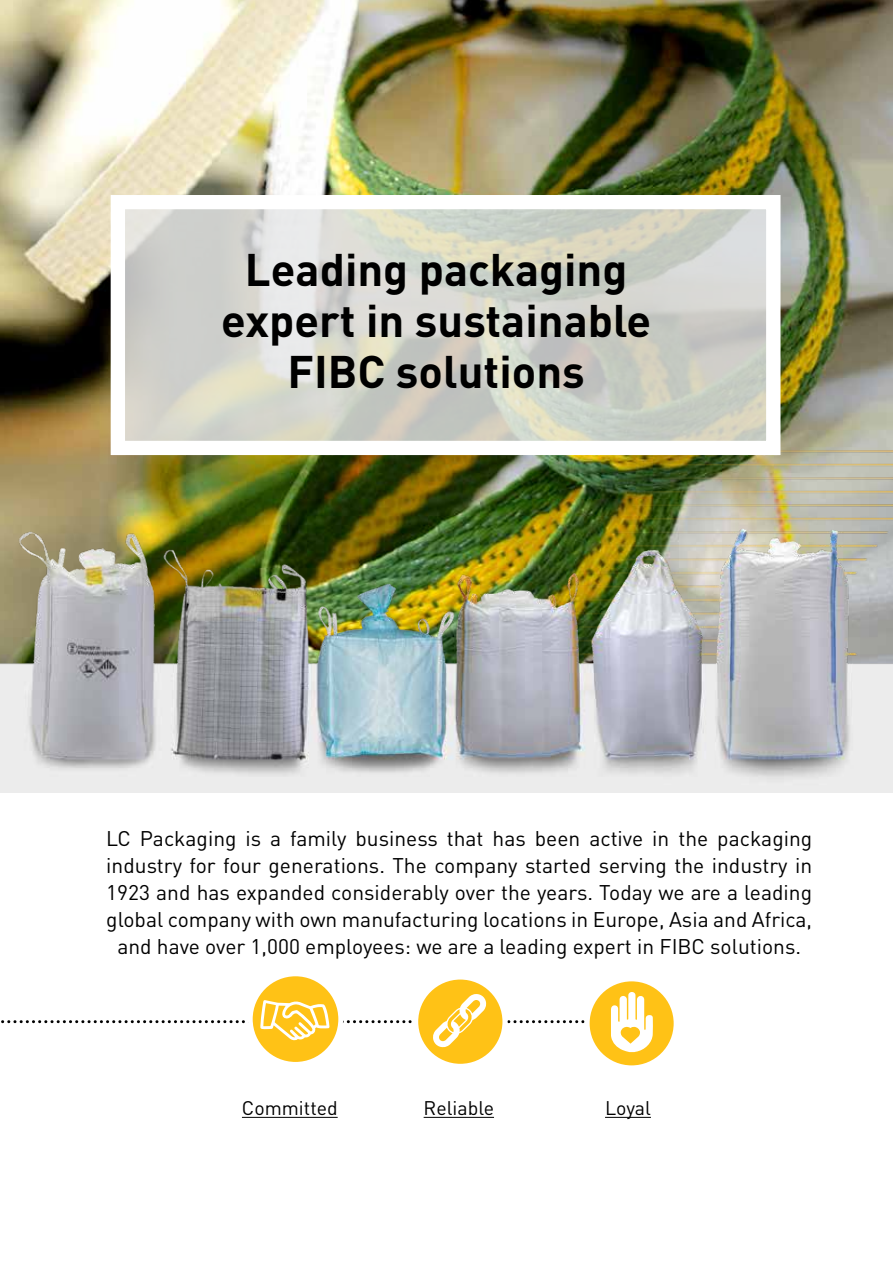
<style>
.page{position:relative;width:893px;height:1263px;background:#fff}
.page>*{position:absolute;margin:0;border:0;box-sizing:border-box;transform-origin:0 0}
.t1{font:700 45.15px/50.7px "DIN Pro";color:#000;text-align:center}
.t2{font:21px/27px "DIN Pro";color:#000;text-align:center}
.t3{font:19.5px "DIN Pro";color:#000}
</style>
<div class="page">
<img style="left:0;top:0;width:893px;height:450px">
<img style="left:0;top:450px;width:893px;height:342px">
<hr style="left:242px;top:1117px;width:96px;height:1px;background:#000">
<hr style="left:424px;top:1117px;width:70px;height:1px;background:#000">
<hr style="left:605px;top:1117px;width:46px;height:1px;background:#000">
<svg style="left:416px;top:977px;width:89px;height:89px"></svg>
<div style="left:413px;top:974px;width:94px;height:95px;border:5px solid #fff;border-radius:50%"></div>
<svg style="left:587px;top:979px;width:89px;height:89px;background:#ffca35"></svg>
<div style="left:585px;top:976px;width:94px;height:94px;border:5px solid #fff;border-radius:50%"></div>
<svg style="left:250px;top:974px;width:91px;height:90px"></svg>
<div style="left:248px;top:971px;width:95px;height:96px;border:5px solid #fff;border-radius:50%"></div>
<svg style="left:1px;top:992px;width:652px;height:60px"></svg>
<svg style="left:111px;top:195px;width:669px;height:260px;background:#d8d9d2"></svg>
<h1 class="t1" style="left:221px;top:242px;width:432px">Leading packaging expert in sustainable<br>FIBC solutions</h1>
<p class="t2" style="left:106px;top:824px;width:707px">LC Packaging is a family business that has been active in the packaging industry for four generations. The company started serving the industry in 1923 and has expanded considerably over the years. Today we are a leading global company with own manufacturing locations in Europe, Asia and Africa, and have over 1,000 employees: we are a leading expert in FIBC solutions.</p>
<p class="t3" style="left:242px;top:1094px;width:97px">Committed</p>
<p class="t3" style="left:424px;top:1094px;width:72px">Reliable</p>
<p class="t3" style="left:605px;top:1094px;width:47px">Loyal</p>
</div>
